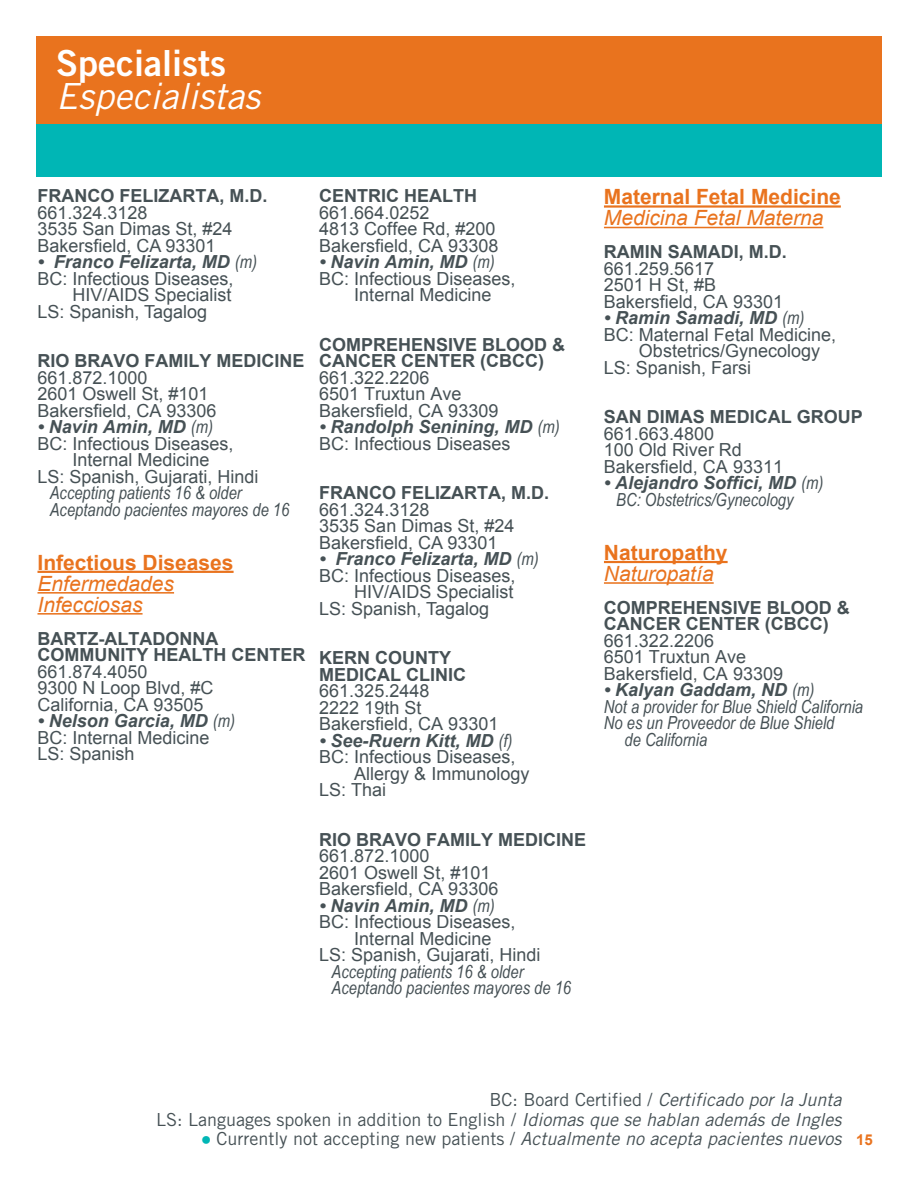
<style>
.page{position:relative;width:918px;height:1188px;background:#fff}
.page>*{position:absolute;margin:0;border:0;box-sizing:border-box;transform-origin:0 0}
.t1{font:italic 36px/33px "Trade Gothic LT Std";color:#fff}
.t2{font:italic 21px "Arial";color:#e9731e}
.t3{font:700 21px "Arial";color:#e9731e}
.Specialists{font:18px/16.5px "Arial";color:#465155}
.Specialists-2{font:700 18px/16.5px "Arial";color:#465155}
.Specialists-3{font:italic 700 18px "Arial";color:#465155}
.Specialists-4{font:italic 18px "Arial Narrow";color:#465155}
.t4{font:18px/19.5px "Trade Gothic LT Std";color:#465155;text-align:right}
.t5{font:italic 18px "Trade Gothic LT Std";color:#465155}
.Specialist_Specialty{font:italic 18px "Arial Narrow";color:#465155}
.Specialist_Specialty-2{font:18px "Arial";color:#465155}
.t6{font:700 15px "Arial";color:#e9731e}
.s1{font-family:"Trade Gothic LT Std Bd 2";font-style:normal}
.s2{font-family:"Arial Narrow";font-weight:400}
.s3{font-style:italic}
.s4{font-family:"Arial";font-style:normal;color:#00b6b5}
.s5{font-style:normal}
</style>
<div class="page">
<div style="left:36px;top:123px;width:846px;height:54px;background:#00b6b5"></div>
<div style="left:36px;top:36px;width:846px;height:87px;background:#e9731e"></div>
<hr style="left:38px;top:571px;width:196px;height:2px;background:#e9731e">
<hr style="left:38px;top:592px;width:136px;height:2px;background:#e9731e">
<hr style="left:38px;top:613px;width:105px;height:2px;background:#e9731e">
<hr style="left:604px;top:205px;width:237px;height:3px;background:#e9731e">
<hr style="left:604px;top:227px;width:219px;height:1px;background:#e9731e">
<hr style="left:604px;top:561px;width:124px;height:2px;background:#e9731e">
<hr style="left:604px;top:582px;width:110px;height:2px;background:#e9731e">
<p class="t1" style="left:56px;top:47px;width:205px"><span class="s1">Specialists<br></span>Especialistas</p>
<p class="Specialists-2" style="left:38px;top:188px;width:231px">FRANCO FELIZARTA, M.D.</p>
<p class="Specialists" style="left:38px;top:204px;width:112px">661.324.3128</p>
<p class="Specialists" style="left:38px;top:221px;width:197px">3535 San Dimas St, #24</p>
<p class="Specialists" style="left:38px;top:237px;width:180px">Bakersfield, CA 93301</p>
<p class="Specialists-3" style="left:38px;top:250px;width:221px">• Franco Felizarta, MD <span class="s2">(m)</span></p>
<p class="Specialists" style="left:38px;top:270px;width:198px">BC: Infectious Diseases,</p>
<p class="Specialists" style="left:73px;top:287px;width:161px">HIV/AIDS Specialist</p>
<p class="Specialists" style="left:38px;top:303px;width:171px">LS: Spanish, Tagalog</p>
<p class="Specialists-2" style="left:38px;top:353px;width:269px">RIO BRAVO FAMILY MEDICINE</p>
<p class="Specialists" style="left:38px;top:369px;width:181px">661.872.1000<br>2601 Oswell St, #101<br>Bakersfield, CA 93306</p>
<p class="Specialists-3" style="left:38px;top:415px;width:177px">• Navin Amin, MD <span class="s2">(m)</span></p>
<p class="Specialists" style="left:38px;top:435px;width:198px">BC: Infectious Diseases,</p>
<p class="Specialists" style="left:73px;top:452px;width:139px">Internal Medicine</p>
<p class="Specialists" style="left:38px;top:468px;width:223px">LS: Spanish, Gujarati, Hindi</p>
<p class="Specialists-4" style="left:50px;top:480px;width:194px">Accepting patients 16 &amp; older</p>
<p class="Specialist_Specialty" style="left:50px;top:497px;width:241px">Aceptando pacientes mayores de 16</p>
<p class="t3" style="left:38px;top:548px;width:198px">Infectious Diseases</p>
<p class="t2" style="left:38px;top:570px;width:138px">Enfermedades</p>
<p class="t2" style="left:38px;top:591px;width:107px">Infecciosas</p>
<p class="Specialists-2" style="left:38px;top:631px;width:182px">BARTZ-ALTADONNA</p>
<p class="Specialists-2" style="left:38px;top:647px;width:269px">COMMUNITY HEALTH CENTER</p>
<p class="Specialists" style="left:38px;top:663px;width:112px">661.874.4050</p>
<p class="Specialists" style="left:38px;top:680px;width:178px">9300 N Loop Blvd, #C</p>
<p class="Specialists" style="left:38px;top:696px;width:168px">California, CA 93505</p>
<p class="Specialists-3" style="left:38px;top:709px;width:199px">• Nelson Garcia, MD <span class="s2">(m)</span></p>
<p class="Specialists" style="left:38px;top:729px;width:174px">BC: Internal Medicine</p>
<p class="Specialists" style="left:38px;top:746px;width:99px">LS: Spanish</p>
<p class="Specialists-2" style="left:319px;top:188px;width:159px">CENTRIC HEALTH</p>
<p class="Specialists" style="left:319px;top:204px;width:181px">661.664.0252<br>4813 Coffee Rd, #200<br>Bakersfield, CA 93308</p>
<p class="Specialists-3" style="left:319px;top:250px;width:177px">• Navin Amin, MD <span class="s2">(m)</span></p>
<p class="Specialists" style="left:319px;top:270px;width:198px">BC: Infectious Diseases,</p>
<p class="Specialists" style="left:354px;top:287px;width:139px">Internal Medicine</p>
<p class="Specialists-2" style="left:319px;top:337px;width:248px">COMPREHENSIVE BLOOD &amp;<br>CANCER CENTER (CBCC)</p>
<p class="Specialist_Specialty-2" style="left:319px;top:365px;width:112px">661.322.2206</p>
<p class="Specialist_Specialty-2" style="left:319px;top:382px;width:144px">6501 Truxtun Ave</p>
<p class="Specialist_Specialty-2" style="left:319px;top:398px;width:181px">Bakersfield, CA 93309</p>
<p class="Specialists-3" style="left:319px;top:415px;width:242px">• Randolph Senining, MD <span class="s2">(m)</span></p>
<p class="Specialists" style="left:319px;top:435px;width:193px">BC: Infectious Diseases</p>
<p class="Specialists-2" style="left:319px;top:485px;width:231px">FRANCO FELIZARTA, M.D.</p>
<p class="Specialists" style="left:319px;top:501px;width:112px">661.324.3128</p>
<p class="Specialists" style="left:319px;top:518px;width:197px">3535 San Dimas St, #24</p>
<p class="Specialists" style="left:319px;top:534px;width:180px">Bakersfield, CA 93301</p>
<p class="Specialists-3" style="left:319px;top:547px;width:221px">• Franco Felizarta, MD <span class="s2">(m)</span></p>
<p class="Specialists" style="left:319px;top:567px;width:198px">BC: Infectious Diseases,</p>
<p class="Specialists" style="left:354px;top:584px;width:161px">HIV/AIDS Specialist</p>
<p class="Specialists" style="left:319px;top:600px;width:171px">LS: Spanish, Tagalog</p>
<p class="Specialists-2" style="left:319px;top:650px;width:133px">KERN COUNTY</p>
<p class="Specialists-2" style="left:319px;top:667px;width:148px">MEDICAL CLINIC</p>
<p class="Specialists" style="left:319px;top:683px;width:112px">661.325.2448</p>
<p class="Specialists" style="left:319px;top:699px;width:104px">2222 19th St</p>
<p class="Specialists" style="left:319px;top:716px;width:181px">Bakersfield, CA 93301</p>
<p class="Specialists-3" style="left:319px;top:729px;width:195px">• See-Ruern Kitt, MD <span class="s2">(f)</span></p>
<p class="Specialists" style="left:319px;top:749px;width:198px">BC: Infectious Diseases,</p>
<p class="Specialists" style="left:354px;top:765px;width:177px">Allergy &amp; Immunology</p>
<p class="Specialists" style="left:319px;top:782px;width:69px">LS: Thai</p>
<p class="Specialists-2" style="left:319px;top:832px;width:269px">RIO BRAVO FAMILY MEDICINE</p>
<p class="Specialists" style="left:319px;top:848px;width:181px">661.872.1000<br>2601 Oswell St, #101<br>Bakersfield, CA 93306</p>
<p class="Specialists-3" style="left:319px;top:894px;width:177px">• Navin Amin, MD <span class="s2">(m)</span></p>
<p class="Specialists" style="left:319px;top:914px;width:198px">BC: Infectious Diseases,</p>
<p class="Specialists" style="left:354px;top:930px;width:139px">Internal Medicine</p>
<p class="Specialists" style="left:319px;top:947px;width:223px">LS: Spanish, Gujarati, Hindi</p>
<p class="Specialists-4" style="left:332px;top:959px;width:194px">Accepting patients 16 &amp; older</p>
<p class="Specialists-4" style="left:332px;top:975px;width:241px">Aceptando pacientes mayores de 16</p>
<p class="t3" style="left:604px;top:183px;width:238px">Maternal Fetal Medicine</p>
<p class="t2" style="left:604px;top:204px;width:221px">Medicina Fetal Materna</p>
<p class="Specialists-2" style="left:604px;top:244px;width:184px">RAMIN SAMADI, M.D.</p>
<p class="Specialists" style="left:604px;top:260px;width:112px">661.259.5617</p>
<p class="Specialists" style="left:604px;top:277px;width:114px">2501 H St, #B</p>
<p class="Specialists" style="left:604px;top:293px;width:181px">Bakersfield, CA 93301</p>
<p class="Specialists-3" style="left:604px;top:306px;width:202px">• Ramin Samadi, MD <span class="s2">(m)</span></p>
<p class="Specialists" style="left:604px;top:326px;width:234px">BC: Maternal Fetal Medicine,</p>
<p class="Specialists" style="left:639px;top:343px;width:183px">Obstetrics/Gynecology</p>
<p class="Specialists" style="left:604px;top:359px;width:149px">LS: Spanish, Farsi</p>
<p class="Specialists-2" style="left:604px;top:409px;width:261px">SAN DIMAS MEDICAL GROUP</p>
<p class="Specialists" style="left:604px;top:425px;width:112px">661.663.4800</p>
<p class="Specialists" style="left:604px;top:442px;width:140px">100 Old River Rd</p>
<p class="Specialists" style="left:604px;top:458px;width:181px">Bakersfield, CA 93311</p>
<p class="Specialists-3" style="left:604px;top:471px;width:221px">• Alejandro Soffici, MD <span class="s2">(m)</span></p>
<p class="Specialist_Specialty" style="left:616px;top:487px;width:179px">BC: Obstetrics/Gynecology</p>
<p class="t3" style="left:604px;top:539px;width:125px">Naturopathy</p>
<p class="t2" style="left:604px;top:560px;width:111px">Naturopatía</p>
<p class="Specialists-2" style="left:604px;top:600px;width:248px">COMPREHENSIVE BLOOD &amp;<br>CANCER CENTER (CBCC)</p>
<p class="Specialists" style="left:604px;top:632px;width:112px">661.322.2206</p>
<p class="Specialists" style="left:604px;top:649px;width:144px">6501 Truxtun Ave</p>
<p class="Specialists" style="left:604px;top:665px;width:181px">Bakersfield, CA 93309</p>
<p class="Specialists-3" style="left:604px;top:678px;width:212px">• Kalyan Gaddam, ND <span class="s2">(m)</span></p>
<p class="Specialists-4" style="left:604px;top:694px;width:261px">Not a provider for Blue Shield California</p>
<p class="Specialists-4" style="left:604px;top:710px;width:232px">No es un Proveedor de Blue Shield</p>
<p class="Specialists-4" style="left:624px;top:727px;width:84px">de California</p>
<p class="t4" style="left:156px;top:1090px;width:687px">BC: Board Certified / <span class="s3">Certificado por la Junta<br></span>LS: Languages spoken in addition to English / <span class="s3">Idiomas que se hablan además de Ingles</span></p>
<p class="t5" style="left:201px;top:1128px;width:642px"><span class="s4">●</span> <span class="s5">Currently not accepting new patients /</span> Actualmente no acepta pacientes nuevos</p>
<p class="t6" style="left:856px;top:1130px;width:18px">15</p>
</div>
